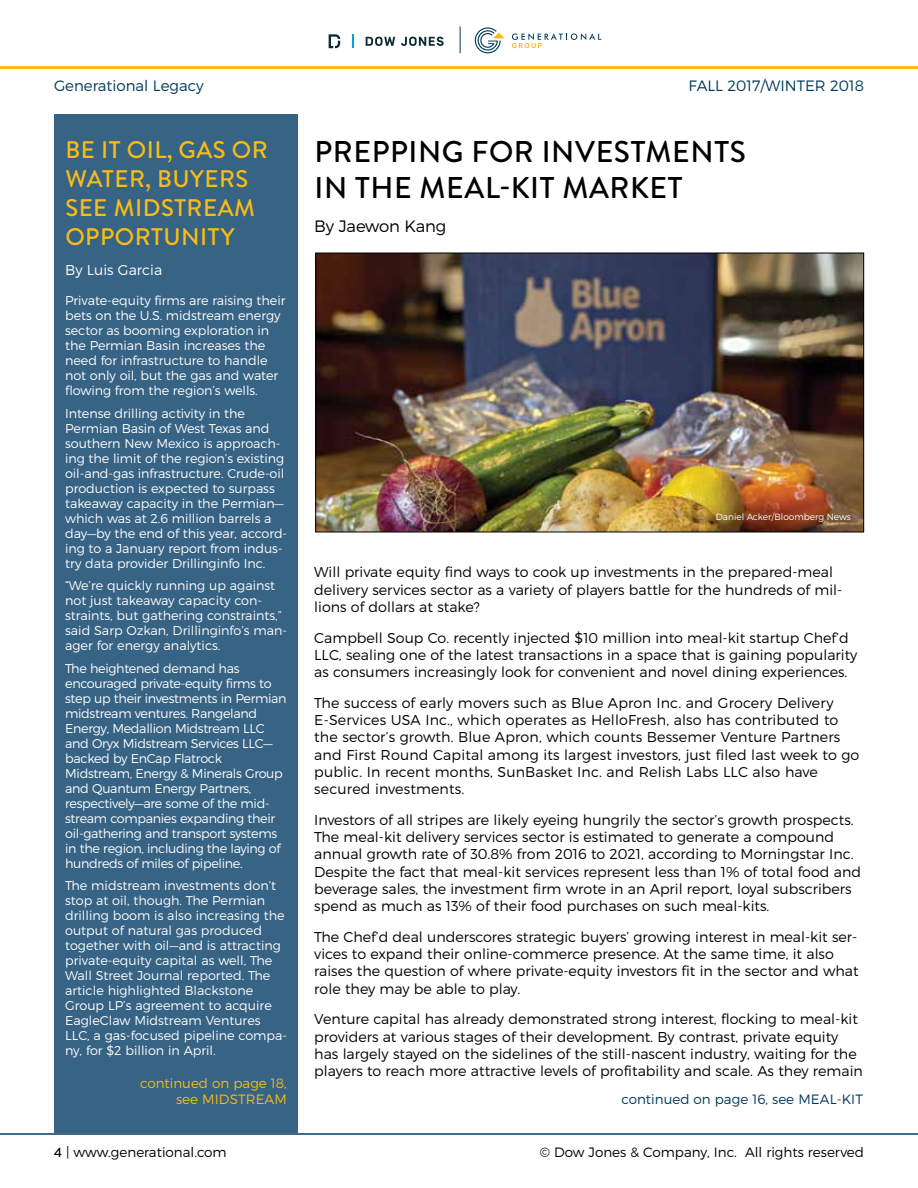
<style>
.page{position:relative;width:918px;height:1188px;background:#fff}
.page>*{position:absolute;margin:0;border:0;box-sizing:border-box;transform-origin:0 0}
.t1{font:500 30px/36px "Brandon Grotesque";letter-spacing:.02em;color:#000}
.t2{font:500 24px/28.8px "Brandon Grotesque";letter-spacing:.02em;color:#f8bc16}
.t3{font:300 16.5px "Montserrat";letter-spacing:-.01em;color:#000}
.t4{font:300 15px "Montserrat";color:#00395d}
.t5{font:300 14.25px/17.2px "Montserrat";color:#000}
.t6{font:300 14.25px "Montserrat";color:#fff}
.t7{font:300 13.5px "Montserrat";color:#000}
.t8{font:300 13.5px/16.2px "Montserrat";color:#f8bc16}
.t9{font:300 13.5px "Montserrat";color:#00395d}
.t10{font:300 12.75px/15px "Montserrat";letter-spacing:-.005em;color:#fff}
.t11{font:300 12.75px/15px "Montserrat";letter-spacing:-.025em;color:#fff}
.t12{font:300 9px "Montserrat";color:#fff}
.s1{font-family:"Brandon Grotesque";font-weight:500}
</style>
<div class="page">
<hr style="left:0;top:1133px;width:918px;height:2px;background:#00395d">
<hr style="left:0;top:66px;width:918px;height:3px;background:#f8bc16">
<svg style="left:475px;top:27px;width:30px;height:26px"></svg>
<svg style="left:512px;top:33px;width:89px;height:15px"></svg>
<svg style="left:366px;top:37px;width:29px;height:9px"></svg>
<svg style="left:401px;top:37px;width:43px;height:9px"></svg>
<svg style="left:329px;top:34px;width:11px;height:14px"></svg>
<svg style="left:352px;top:34px;width:1px;height:14px"></svg>
<svg style="left:460px;top:26px;width:1px;height:27px"></svg>
<div style="left:54px;top:114px;width:244px;height:1019px;background:#376384"></div>
<img style="left:317px;top:255px;width:545px;height:275px">
<div style="left:315px;top:253px;width:549px;height:279px;border:1px solid #000"></div>
<p class="t4" style="left:54px;top:77px;width:151px">Generational Legacy</p>
<p class="t4" style="left:689px;top:77px;width:177px">FALL 2017/WINTER 2018</p>
<h2 class="t2" style="left:65px;top:136px;width:204px;text-indent:167px">OR<br>WATER, BUYERS<br>SEE MIDS</h2>
<h2 class="t2" style="left:65px;top:136px;width:130px">BE IT OIL, GAS</h2>
<h2 class="t2" style="left:65px;top:194px;width:191px;text-indent:109px">TREAM<br>OPPORTUNITY</h2>
<p class="t6" style="left:65px;top:262px;width:99px">By Luis Garcia</p>
<p class="t10" style="left:65px;top:293px;width:222px">Private-equity firms are raising their bets on the U.S. midstream energy sector as booming exploration in the Permian Basin increases the need for infrastructure to handle not only oil, but the gas and water flowing from the region’s wells.</p>
<p class="t10" style="left:65px;top:406px;width:224px">Intense drilling activity in the Permian Basin of West Texas and southern New Mexico is approach&shy;ing the limit of the region’s existing oil-and-gas infrastructure. Crude-oil production is expected to surpass takeaway capacity in the Permian— which was at 2.6 million barrels a day—by the end of this year, accord&shy;ing to a January report from indus&shy;try data provider Drillinginfo Inc.</p>
<p class="t10" style="left:65px;top:578px;width:224px">“We’re quickly running up against not just takeaway capacity con&shy;straints, but gathering constraints,” said Sarp Ozkan, Drillinginfo’s man&shy;ager for energy analytics.</p>
<p class="t11" style="left:65px;top:660px;width:223px">The heightened demand has encouraged private-equity firms to step up their investments in Permian midstream ventures. Rangeland<br>Energy, Medallion Midstream LLC and Oryx Midstream Services LLC— backed by EnCap Flatrock<br>Midstream, Energy &amp; Minerals Group and Quantum Energy Partners, respectively—are some of the mid&shy;stream companies expanding their oil-gathering and transport systems in the region, including the laying of hundreds of miles of pipeline.</p>
<p class="t10" style="left:65px;top:878px;width:223px">The midstream investments don’t stop at oil, though. The Permian drilling boom is also increasing the output of natural gas produced together with oil—and is attracting private-equity capital as well, The Wall Street Journal reported. The article highlighted Blackstone Group LP’s agreement to acquire EagleClaw Midstream Ventures LLC, a gas-focused pipeline compa&shy;ny, for $2 billion in April.</p>
<p class="t8" style="left:176px;top:1075px;width:112px;text-indent:-36px">continued on page 18, see Mi dstream</p>
<h1 class="t1" style="left:314px;top:134px;width:430px">PREPPING FOR INVESTMENTS<br>IN THE MEAL</h1>
<h1 class="t1" style="left:499px;top:170px;width:185px">-KIT MARKET</h1>
<p class="t3" style="left:314px;top:216px;width:134px">By Jaewon Kang</p>
<p class="t12" style="left:716px;top:511px;width:137px">Daniel Acker/Bloomberg News</p>
<p class="t5" style="left:314px;top:563px;width:530px">Will private equity find ways to cook up investments in the prepared-meal delivery services sector as a variety of players battle for the hundreds of mil&shy;lions of dollars at stake?</p>
<p class="t5" style="left:314px;top:629px;width:545px">Campbell Soup Co. recently injected $10 million into meal-kit startup Chef’d<br>LLC, sealing one of the latest transactions in a space that is gaining popularity as consumers increasingly look for convenient and novel dining experiences.</p>
<p class="t5" style="left:314px;top:694px;width:547px">The success of early movers such as Blue Apron Inc. and Grocery Delivery E-Services USA Inc., which operates as HelloFresh, also has contributed to the sector’s growth. Blue Apron, which counts Bessemer Venture Partners and First Round Capital among its largest investors, just filed last week to go public. In recent months, SunBasket Inc. and Relish Labs LLC also have secured investments.</p>
<p class="t5" style="left:314px;top:811px;width:548px">Investors of all stripes are likely eyeing hungrily the sector’s growth prospects.<br>The meal-kit delivery services sector is estimated to generate a compound annual growth rate of 30.8% from 2016 to 2021, according to Morningstar Inc.<br>Despite the fact that meal-kit services represent less than 1% of total food and beverage sales, the investment firm wrote in an April report, loyal subscribers spend as much as 13% of their food purchases on such meal-kits.</p>
<p class="t5" style="left:314px;top:928px;width:546px">The Chef’d deal underscores strategic buyers’ growing interest in meal-kit ser&shy;vices to expand their online-commerce presence. At the same time, it also raises the question of where private-equity investors fit in the sector and what role they may be able to play.</p>
<p class="t5" style="left:314px;top:1010px;width:550px">Venture capital has already demonstrated strong interest, flocking to meal-kit providers at various stages of their development. By contrast, private equity has largely stayed on the sidelines of the still-nascent industry, waiting for the players to reach more attractive levels of profitability and scale. As they remain</p>
<p class="t9" style="left:622px;top:1091px;width:199px">continued on page 16, see Meal</p>
<p class="t9" style="left:837px;top:1091px;width:21px">-Kit</p>
<p class="t7" style="left:54px;top:1144px;width:174px"><span class="s1">4</span> | www.generational.com</p>
<p class="t7" style="left:540px;top:1144px;width:326px">© Dow Jones &amp; Company, Inc. All rights reserved</p>
</div>
